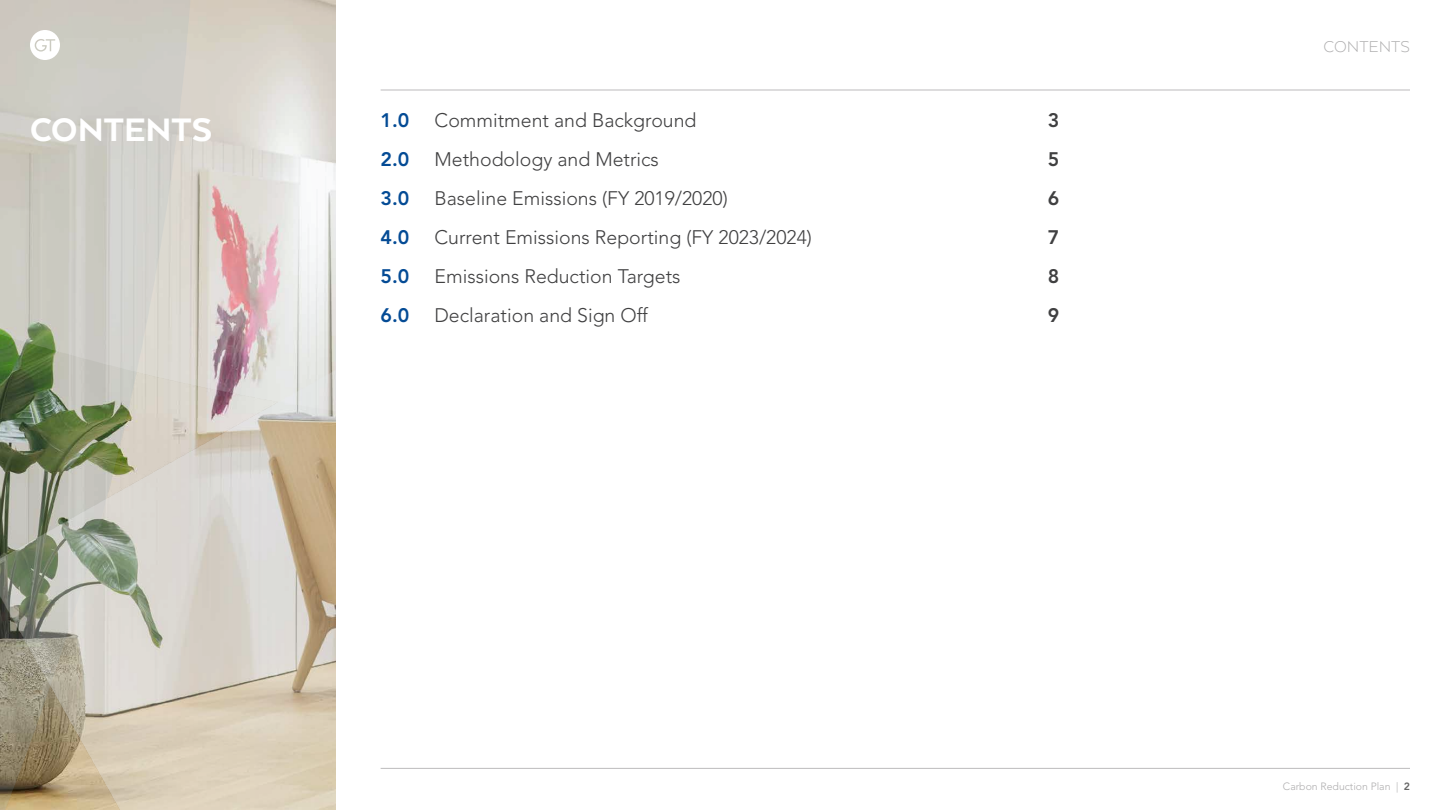
<style>
.page{position:relative;width:1440px;height:810px;background:#fff}
.page>*{position:absolute;margin:0;border:0;box-sizing:border-box;transform-origin:0 0}
.t1{font:800 37.5px "Arquitecta";color:#fff}
.t2{font:300 19.5px "Avenir LT Std";color:#404041}
.t3{font:800 19.5px "Avenir LT Std";color:#044b95}
.t4{font:800 19.5px "Avenir LT Std";color:#404041}
.t5{font:300 18px "Arquitecta";color:#afaeaf}
.t6{font:300 10.5px "Avenir LT Std";color:#afaeaf}
.s1{font-weight:800;color:#666}
</style>
<div class="page">
<hr style="left:381px;top:768px;width:1029px;height:1px;background:#bcbbbc">
<img style="left:0;top:0;width:336px;height:810px">
<hr style="left:381px;top:90px;width:1029px;height:1px;background:#bcbbbc">
<svg style="left:30px;top:30px;width:30px;height:30px"></svg>
<h1 class="t1" style="left:30px;top:106px;width:184px">CONTENTS</h1>
<p class="t3" style="left:381px;top:109px;width:30px">1.0</p>
<p class="t2" style="left:435px;top:109px;width:263px">Commitment and Background</p>
<p class="t4" style="left:1048px;top:109px;width:13px">3</p>
<p class="t3" style="left:381px;top:148px;width:30px">2.0</p>
<p class="t2" style="left:435px;top:148px;width:226px">Methodology and Metrics</p>
<p class="t4" style="left:1048px;top:148px;width:13px">5</p>
<p class="t3" style="left:381px;top:187px;width:30px">3.0</p>
<p class="t2" style="left:435px;top:187px;width:295px">Baseline Emissions (FY 2019/2020)</p>
<p class="t4" style="left:1048px;top:187px;width:13px">6</p>
<p class="t3" style="left:381px;top:226px;width:30px">4.0</p>
<p class="t2" style="left:435px;top:226px;width:379px">Current Emissions Reporting (FY 2023/2024)</p>
<p class="t4" style="left:1048px;top:226px;width:13px">7</p>
<p class="t3" style="left:381px;top:265px;width:30px">5.0</p>
<p class="t2" style="left:435px;top:265px;width:248px">Emissions Reduction Targets</p>
<p class="t4" style="left:1048px;top:265px;width:13px">8</p>
<p class="t3" style="left:381px;top:304px;width:30px">6.0</p>
<p class="t2" style="left:435px;top:304px;width:215px">Declaration and Sign Off</p>
<p class="t4" style="left:1048px;top:304px;width:13px">9</p>
<p class="t5" style="left:1324px;top:35px;width:88px">CONTENTS</p>
<p class="t6" style="left:1283px;top:780px;width:129px">Carbon Reduction Plan | <span class="s1">2</span></p>
</div>
